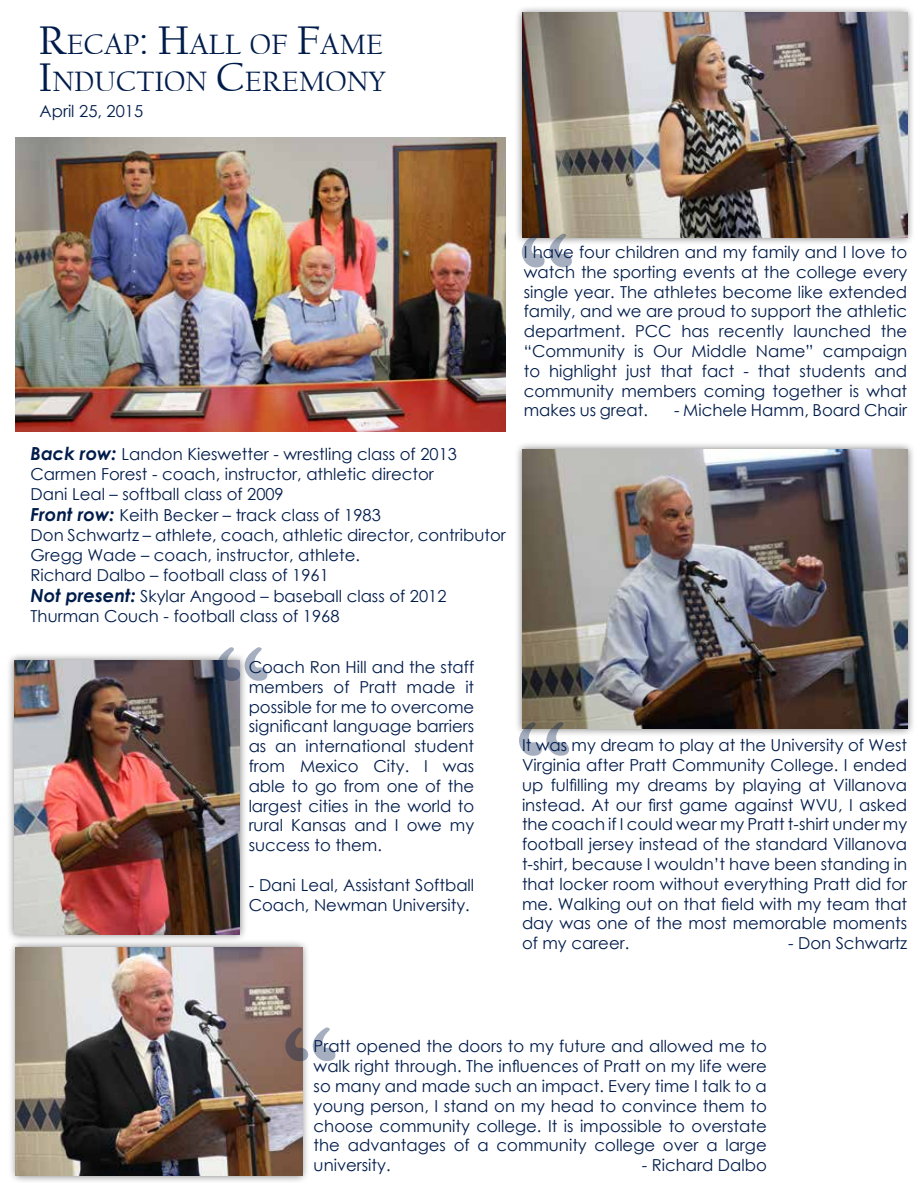
<style>
.page{position:relative;width:918px;height:1188px;background:#fff}
.page>*{position:absolute;margin:0;border:0;box-sizing:border-box;transform-origin:0 0}
.t1{font:700 144px "Californian FB";color:#001c4b}
.t2{font:29.4px/37.5px "Californian FB";color:#001c4b}
.t3{font:16.5px/19.8px "Century Gothic";color:#001c4b;text-align:justify}
.s1{font-size:42px}
.s2{font-weight:700;font-style:italic;font-size:18px}
</style>
<div class="page">
<div style="left:6px;top:652px;width:242px;height:290px;background:#000;opacity:.54"></div>
<img style="left:14px;top:661px;width:226px;height:273px">
<div style="left:514px;top:441px;width:402px;height:296px;background:#000;opacity:.54"></div>
<img style="left:522px;top:449px;width:385px;height:280px">
<img style="left:16px;top:137px;width:490px;height:295px">
<div style="left:514px;top:5px;width:401px;height:241px;background:#000;opacity:.54"></div>
<img style="left:522px;top:13px;width:385px;height:225px">
<div style="left:8px;top:939px;width:302px;height:245px;background:#000;opacity:.54"></div>
<img style="left:16px;top:948px;width:286px;height:228px">
<h2 class="t2" style="left:38px;top:26px;width:349px"><span class="s1">R</span>ECAP<span class="s1">: H</span>ALL OF <span class="s1">F</span>AME<br><span class="s1">I</span>NDUCTION <span class="s1">C</span>EREMONY</h2>
<p class="t3" style="left:40px;top:101px;width:105px">April 25, 2015</p>
<p class="t3" style="left:31px;top:444px;width:428px;text-align:left"><span class="s2">Back row:</span> Landon Kieswetter - wrestling class of 2013<br>Carmen Forest - coach, instructor, athletic director<br>Dani Leal – softball class of 2009</p>
<p class="t3" style="left:31px;top:505px;width:477px;text-align:left"><span class="s2">Front row:</span> Keith Becker – track class of 1983<br>Don Schwartz – athlete, coach, athletic director, contributor Gregg Wade – coach, instructor, athlete.<br>Richard Dalbo – football class of 1961</p>
<p class="t3" style="left:31px;top:586px;width:417px"><span class="s2">Not present:</span> Skylar Angood – baseball class of 2012<br>Thurman Couch - football class of 1968</p>
<h1 class="t1" style="left:212px;top:610px;width:63px">“</h1>
<p class="t3" style="left:249px;top:657px;width:227px">Coach Ron Hill and the staff members of Pratt made it possible for me to overcome significant language barriers as an international student from Mexico City. I was able to go from one of the largest cities in the world to rural Kansas and I owe my success to them.</p>
<p class="t3" style="left:249px;top:875px;width:227px">- Dani Leal, Assistant Softball<br>Coach, Newman University.</p>
<h1 class="t1" style="left:516px;top:197px;width:63px">“</h1>
<p class="t3" style="left:524px;top:242px;width:385px">I have four children and my family and I love to watch the sporting events at the college every single year. The athletes become like extended family, and we are proud to support the athletic department. PCC has recently launched the “Community is Our Middle Name” campaign to highlight just that fact - that students and community members coming together is what makes us great.</p>
<p class="t3" style="left:674px;top:400px;width:235px">- Michele Hamm, Board Chair</p>
<h1 class="t1" style="left:514px;top:685px;width:63px">“</h1>
<p class="t3" style="left:522px;top:735px;width:387px">It was my dream to play at the University of West Virginia after Pratt Community College. I ended up fulfilling my dreams by playing at Villanova instead. At our first game against WVU, I asked the coach if I could wear my Pratt t-shirt under my football jersey instead of the standard Villanova t-shirt, because I wouldn’t have been standing in that locker room without everything Pratt did for me. Walking out on that field with my team that day was one of the most memorable moments of my career.</p>
<p class="t3" style="left:788px;top:933px;width:121px">- Don Schwartz</p>
<h1 class="t1" style="left:280px;top:991px;width:63px">“</h1>
<p class="t3" style="left:314px;top:1036px;width:455px">Pratt opened the doors to my future and allowed me to walk right through. The influences of Pratt on my life were so many and made such an impact. Every time I talk to a young person, I stand on my head to convince them to choose community college. It is impossible to overstate the advantages of a community college over a large university.</p>
<p class="t3" style="left:642px;top:1155px;width:126px">- Richard Dalbo</p>
</div>
